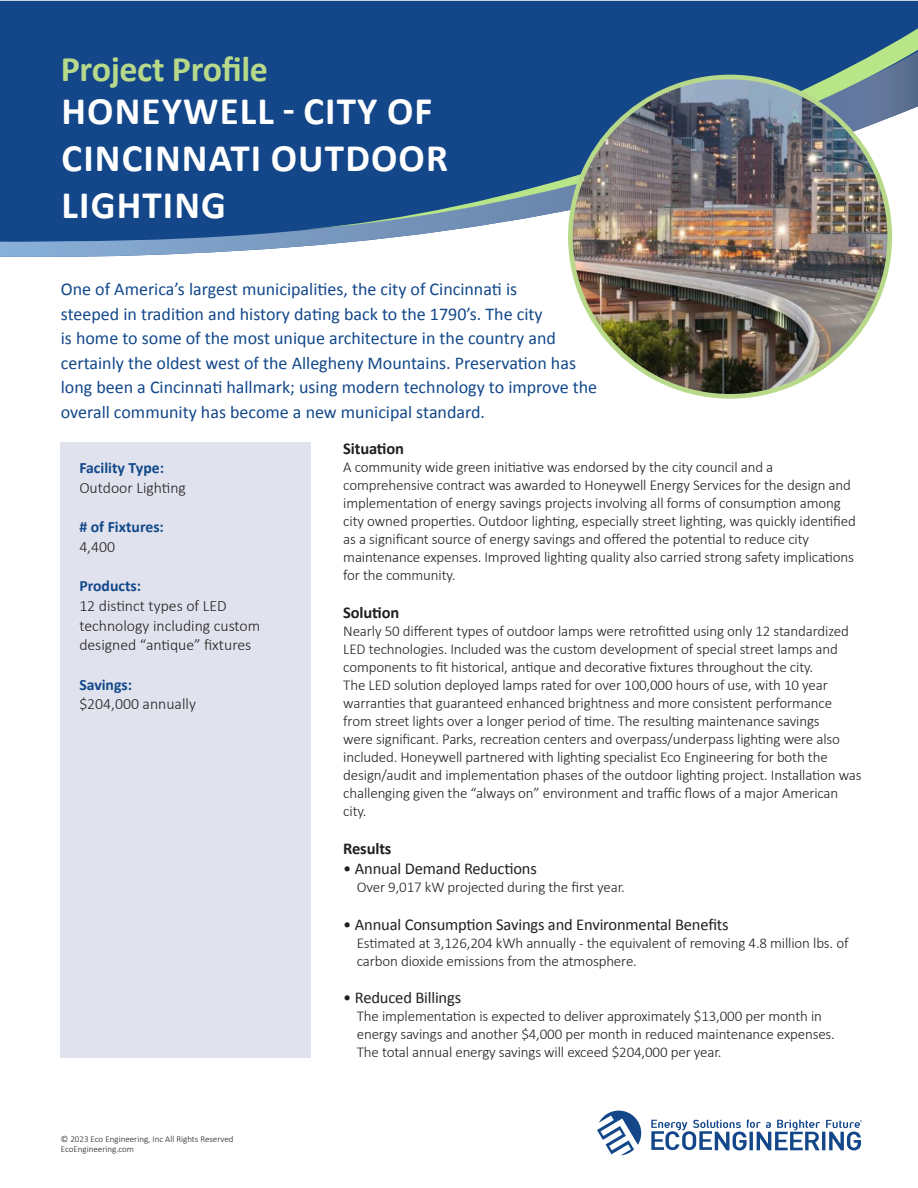
<style>
.page{position:relative;width:918px;height:1188px;background:#fff}
.page>*{position:absolute;margin:0;border:0;box-sizing:border-box;transform-origin:0 0}
.Headline{font:700 39px/46.8px "Calibri";letter-spacing:.03em;color:#fff}
.t1{font:700 36px "Calibri";letter-spacing:-.01em;color:#b8d989}
.intro{font:18px/24.6px "Calibri";color:#12488a}
.bullet{font:16.5px "Calibri";letter-spacing:-.01em;color:#231f20}
.sub-heading{font:700 16.5px "Calibri";letter-spacing:-.01em;color:#231f20}
.callout__text{font:300 15.75px/19.6px "Calibri";color:#231f20}
.callout__heading{font:700 15.75px "Calibri";color:#12488a}
.body{font:300 15px/18px "Calibri";letter-spacing:-.01em;color:#231f20}
.indent{font:300 15px/18px "Calibri";letter-spacing:-.01em;color:#231f20}
.t2{font:300 9px/10.5px "Calibri";color:#231f20}
</style>
<div class="page">
<svg style="left:0;top:0;width:918px;height:361px"></svg>
<svg style="left:651px;top:1120px;width:211px;height:30px"></svg>
<svg style="left:597px;top:1111px;width:44px;height:44px"></svg>
<svg style="left:306px;top:28px;width:612px;height:240px;fill:#13478a"></svg>
<svg style="left:0;top:52px;width:918px;height:205px;background:#356298"></svg>
<div style="left:61px;top:442px;width:250px;height:615px;background:#e0e2ed"></div>
<img style="left:570px;top:77px;width:320px;height:319px;border-radius:160px">
<h2 class="t1" style="left:61px;top:46px;width:209px">Project Profile</h2>
<p class="Headline" style="left:62px;top:88px;width:388px">HONEYWELL - CITY OF<br>CINCINNATI OUTDOOR<br>LIGHTING</p>
<p class="intro" style="left:61px;top:277px;width:538px">One of America’s largest municipalities, the city of Cincinnati is<br>steeped in tradition and history dating back to the 1790’s. The city<br>is home to some of the most unique architecture in the country and certainly the oldest west of the Allegheny Mountains. Preservation has long been a Cincinnati hallmark; using modern technology to improve the overall community has become a new municipal standard.</p>
<p class="sub-heading" style="left:343px;top:438px;width:62px">Situation</p>
<p class="body" style="left:343px;top:458px;width:514px">A community wide green initiative was endorsed by the city council and a comprehensive contract was awarded to Honeywell Energy Services for the design and implementation of energy savings projects involving all forms of consumption among city owned properties. Outdoor lighting, especially street lighting, was quickly identified as a significant source of energy savings and offered the potential to reduce city maintenance expenses. Improved lighting quality also carried strong safety implications for the community.</p>
<p class="sub-heading" style="left:343px;top:602px;width:57px">Solution</p>
<p class="body" style="left:343px;top:621px;width:520px">Nearly 50 different types of outdoor lamps were retrofitted using only 12 standardized LED technologies. Included was the custom development of special street lamps and components to fit historical, antique and decorative fixtures throughout the city.<br>The LED solution deployed lamps rated for over 100,000 hours of use, with 10 year warranties that guaranteed enhanced brightness and more consistent performance from street lights over a longer period of time. The resulting maintenance savings<br>were significant. Parks, recreation centers and overpass/underpass lighting were also included. Honeywell partnered with lighting specialist Eco Engineering for both the design/audit and implementation phases of the outdoor lighting project. Installation was challenging given the “always on” environment and traffic flows of a major American city.</p>
<p class="sub-heading" style="left:343px;top:838px;width:50px">Results</p>
<p class="bullet" style="left:343px;top:858px;width:195px">• Annual Demand Reductions</p>
<p class="indent" style="left:357px;top:877px;width:269px">Over 9,017 kW projected during the first year.</p>
<p class="bullet" style="left:343px;top:914px;width:387px">• Annual Consumption Savings and Environmental Benefits</p>
<p class="indent" style="left:357px;top:933px;width:493px">Estimated at 3,126,204 kWh annually - the equivalent of removing 4.8 million lbs. of carbon dioxide emissions from the atmosphere.</p>
<p class="bullet" style="left:343px;top:987px;width:119px">• Reduced Billings</p>
<p class="indent" style="left:357px;top:1007px;width:480px">The implementation is expected to deliver approximately $13,000 per month in energy savings and another $4,000 per month in reduced maintenance expenses.<br>The total annual energy savings will exceed $204,000 per year.</p>
<p class="callout__heading" style="left:79px;top:458px;width:86px">Facility Type:</p>
<p class="callout__text" style="left:79px;top:477px;width:108px">Outdoor Lighting</p>
<p class="callout__heading" style="left:79px;top:517px;width:86px"># of Fixtures:</p>
<p class="callout__text" style="left:79px;top:536px;width:37px">4,400</p>
<p class="callout__heading" style="left:79px;top:576px;width:63px">Products:</p>
<p class="callout__text" style="left:79px;top:595px;width:182px">12 distinct types of LED technology including custom designed “antique” fixtures</p>
<p class="callout__heading" style="left:79px;top:674px;width:54px">Savings:</p>
<p class="callout__text" style="left:79px;top:693px;width:118px">$204,000 annually</p>
<p class="t2" style="left:61px;top:1133px;width:174px">© 2023 Eco Engineering, Inc All Rights Reserved<br>EcoEngineering.com</p>
</div>
